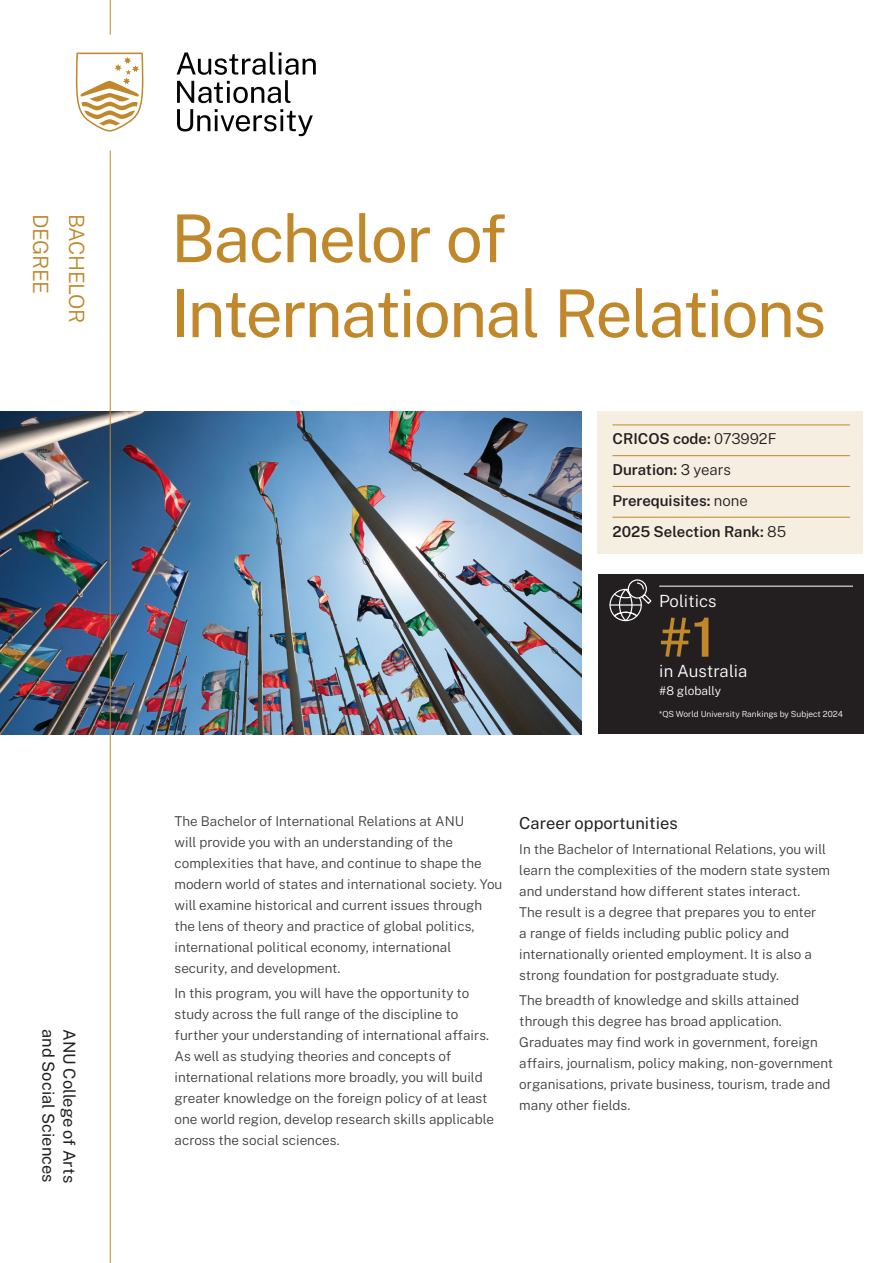
<style>
.page{position:relative;width:893px;height:1263px;background:#fff}
.page>*{position:absolute;margin:0;border:0;box-sizing:border-box;transform-origin:0 0}
._50_52_heading{font:66px/75px "Public Sans";letter-spacing:-.03em;color:#c0882b}
.DISCIPLINE_PAGE_ranking_number{font:600 54px "Public Sans";color:#c0882b}
._50_52_heading-2{font:300 21px "Public Sans";letter-spacing:-.025em;color:#c0882b}
.DISCIPLINE_final_line_no_rule_above{font:300 16.8px "Public Sans";color:#fff}
.DISCIPLINE_pages_name_of_discipline{font:300 16.8px "Public Sans";color:#fff}
._11_14_Regular__Area__BLACK__subheading{font:16.5px "Public Sans";color:#231f20}
.UG_front_page_quick{font:600 15px "Public Sans";color:#231f20}
.Bodycopy_9_14{font:300 13.5px/21px "Public Sans";color:#3e3e3f}
.DISCIPLINE_fine_print{font:300 12px "Public Sans";letter-spacing:-.005em;color:#fff}
.DISCIPLINE_citation{font:300 8.4px "Public Sans";color:#fff}
.s1{font-weight:300}
</style>
<div class="page">
<img style="left:0;top:412px;width:581px;height:322px">
<hr style="left:110px;top:0;width:1px;height:35px;background:#c0882b">
<hr style="left:110px;top:150px;width:1px;height:1113px;background:#c0882b">
<svg style="left:177px;top:52px;width:139px;height:51px"></svg>
<svg style="left:177px;top:109px;width:136px;height:27px"></svg>
<svg style="left:76px;top:53px;width:67px;height:79px"></svg>
<div style="left:598px;top:412px;width:265px;height:142px;background:#f6eede"></div>
<hr style="left:612px;top:424px;width:238px;height:1px;background:#c0882b">
<hr style="left:612px;top:455px;width:238px;height:1px;background:#c0882b">
<hr style="left:612px;top:486px;width:238px;height:1px;background:#c0882b">
<hr style="left:612px;top:517px;width:238px;height:1px;background:#c0882b">
<div style="left:598px;top:574px;width:265px;height:159px;background:#231f20"></div>
<hr style="left:659px;top:586px;width:194px;height:1px;background:#fff">
<div style="left:628px;top:579px;width:19px;height:19px;border:1px solid #fff;border-radius:50%"></div>
<svg style="left:609px;top:582px;width:43px;height:40px"></svg>
<p class="_50_52_heading-2" style="left:56px;top:214px;width:82px;rotate:90deg">DEGREE</p>
<p class="_50_52_heading-2" style="left:92px;top:214px;width:111px;rotate:90deg">BACHELOR</p>
<p class="_11_14_Regular__Area__BLACK__subheading" style="left:60px;top:1029px;width:155px;rotate:90deg">and Social Sciences</p>
<p class="_11_14_Regular__Area__BLACK__subheading" style="left:81px;top:1029px;width:156px;rotate:90deg">ANU College of Arts</p>
<p class="_50_52_heading" style="left:171px;top:197px;width:657px">Bachelor of<br>International Relations</p>
<p class="UG_front_page_quick" style="left:612px;top:428px;width:166px">CRICOS code: <span class="s1">073992F</span></p>
<p class="UG_front_page_quick" style="left:612px;top:459px;width:120px">Duration: <span class="s1">3 years</span></p>
<p class="UG_front_page_quick" style="left:612px;top:490px;width:137px">Prerequisites: <span class="s1">none</span></p>
<p class="UG_front_page_quick" style="left:612px;top:520px;width:175px">2025 Selection Rank: <span class="s1">85</span></p>
<p class="DISCIPLINE_pages_name_of_discipline" style="left:659px;top:589px;width:59px">Politics</p>
<p class="DISCIPLINE_PAGE_ranking_number" style="left:659px;top:598px;width:57px">#1</p>
<p class="DISCIPLINE_final_line_no_rule_above" style="left:659px;top:659px;width:90px">in Australia</p>
<p class="DISCIPLINE_fine_print" style="left:659px;top:682px;width:63px">#8 globally</p>
<p class="DISCIPLINE_citation" style="left:659px;top:707px;width:185px">*QS World University Rankings by Subject 2024</p>
<p class="Bodycopy_9_14" style="left:175px;top:809px;width:329px">The Bachelor of International Relations at ANU<br>will provide you with an understanding of the complexities that have, and continue to shape the modern world of states and international society. You will examine historical and current issues through the lens of theory and practice of global politics, international political economy, international security, and development.</p>
<p class="Bodycopy_9_14" style="left:175px;top:982px;width:321px">In this program, you will have the opportunity to study across the full range of the discipline to further your understanding of international affairs.<br>As well as studying theories and concepts of international relations more broadly, you will build greater knowledge on the foreign policy of at least one world region, develop research skills applicable across the social sciences.</p>
<p class="_11_14_Regular__Area__BLACK__subheading" style="left:519px;top:811px;width:160px">Career opportunities</p>
<p class="Bodycopy_9_14" style="left:519px;top:838px;width:312px">In the Bachelor of International Relations, you will learn the complexities of the modern state system and understand how different states interact.<br>The result is a degree that prepares you to enter<br>a range of fields including public policy and internationally oriented employment. It is also a strong foundation for postgraduate study.</p>
<p class="Bodycopy_9_14" style="left:519px;top:989px;width:315px">The breadth of knowledge and skills attained through this degree has broad application.<br>Graduates may find work in government, foreign affairs, journalism, policy making, non-government organisations, private business, tourism, trade and many other fields.</p>
</div>
